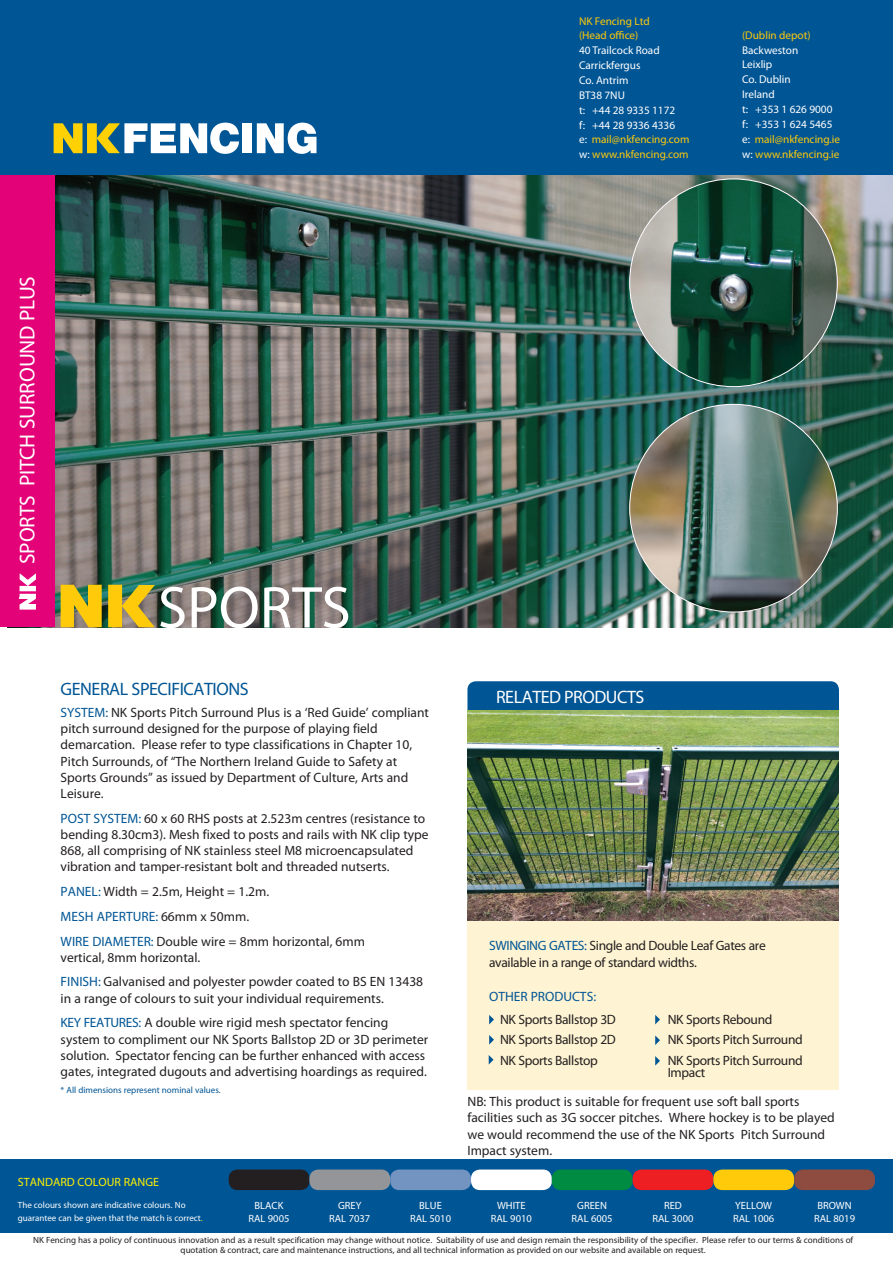
<style>
.page{position:relative;width:893px;height:1263px;background:#fff}
.page>*{position:absolute;margin:0;border:0;box-sizing:border-box;transform-origin:0 0}
.t1{font:59.7px "Myriad Pro";color:#fff}
.t2{font:900 59.4px "Helvetica Neue";color:#fff}
.t3{font:900 22.95px "Helvetica Neue";color:#fff}
.t4{font:21.45px "Myriad Pro";letter-spacing:-.005em;color:#fff}
.t5{font:18px "Myriad Pro";letter-spacing:-.025em;color:#005595}
.t6{font:18px "Myriad Pro";letter-spacing:-.025em;color:#fff}
.t7{font:13.5px/16.2px "Myriad Pro";color:#231f20}
.t8{font:13.5px/20.5px "Myriad Pro";letter-spacing:-.025em;color:#231f20}
.t9{font:13.5px "Myriad Pro";color:#005595}
.t10{font:12px "Myriad Pro";color:#fff101}
.t11{font:11.25px/14.9px "Myriad Pro";color:#fff}
.t12{font:11.25px/14.9px "Myriad Pro";color:#feca0a}
.t13{font:10.5px/12.6px "Myriad Pro";color:#fff;text-align:center}
.t14{font:9px/10.8px "Myriad Pro";color:#231f20;text-align:center}
.t15{font:9px/13.5px "Myriad Pro";color:#fff}
.t16{font:9px "Myriad Pro";color:#005595}
.s1{color:#feca0a}
.s2{color:#005595}
.s3{color:#fff101}
</style>
<div class="page">
<div style="left:467px;top:681px;width:372px;height:63px;background:#005595;border-radius:9px"></div>
<div style="left:467px;top:728px;width:372px;height:361px;background:#fef3d2"></div>
<img style="left:467px;top:710px;width:372px;height:210px">
<img style="left:54px;top:175px;width:839px;height:452px">
<div style="left:0;top:164px;width:54px;height:463px;background:#e40278"></div>
<svg style="left:20px;top:573px;width:16px;height:37px"></svg>
<img style="left:630px;top:179px;width:207px;height:208px;border-radius:103px">
<img style="left:630px;top:404px;width:207px;height:208px;border-radius:104px">
<svg style="left:108px;top:585px;width:47px;height:42px;background:#cbae31"></svg>
<svg style="left:61px;top:585px;width:41px;height:42px"></svg>
<div style="left:69px;top:598px;width:5px;height:29px;background:#feca0a"></div>
<div style="left:88px;top:585px;width:5px;height:29px;background:#feca0a"></div>
<div style="left:0;top:1159px;width:893px;height:73px;background:#005595"></div>
<div style="left:229px;top:1169px;width:80px;height:21px;background:#231f20;border-radius:9px"></div>
<div style="left:309px;top:1169px;width:81px;height:21px;background:#939598;border-radius:9px"></div>
<div style="left:390px;top:1169px;width:81px;height:21px;background:#7393c1;border-radius:9px"></div>
<div style="left:471px;top:1169px;width:81px;height:21px;background:#fff;border-radius:9px"></div>
<div style="left:552px;top:1169px;width:81px;height:21px;background:#008b43;border-radius:9px"></div>
<div style="left:633px;top:1169px;width:80px;height:21px;background:#ee1f23;border-radius:9px"></div>
<div style="left:713px;top:1169px;width:81px;height:21px;background:#feca0a;border-radius:9px"></div>
<div style="left:794px;top:1169px;width:81px;height:21px;background:#8e4b40;border-radius:9px"></div>
<svg style="left:489px;top:1015px;width:5px;height:9px"></svg>
<svg style="left:489px;top:1035px;width:5px;height:9px"></svg>
<svg style="left:655px;top:1015px;width:5px;height:9px"></svg>
<svg style="left:655px;top:1035px;width:5px;height:10px"></svg>
<svg style="left:655px;top:1056px;width:5px;height:10px"></svg>
<svg style="left:489px;top:1055px;width:4px;height:9px"></svg>
<div style="left:0;top:0;width:893px;height:175px;background:#005595"></div>
<svg style="left:54px;top:123px;width:185px;height:31px"></svg>
<div style="left:243px;top:123px;width:9px;height:30px;background:#fff"></div>
<svg style="left:257px;top:123px;width:59px;height:31px"></svg>
<h3 class="t3" style="left:14px;top:564px;width:397px;rotate:-90deg">MESH PANEL FENCING SYSTEMS</h3>
<h3 class="t4" style="left:14px;top:564px;width:289px;rotate:-90deg">SPORTS PITCH SURROUND PLUS</h3>
<p class="t12" style="left:579px;top:13px;width:72px">NK Fencing Ltd (Head office)</p>
<p class="t11" style="left:579px;top:43px;width:112px">40 Trailcock Road<br>Carrickfergus<br>Co. Antrim<br>BT38 7NU<br>t: +44 28 9335 1172<br>f: +44 28 9336 4336<br>e: <span class="s1">mail@nkfencing.com </span>w: <span class="s1">www.nkfencing.com</span></p>
<p class="t12" style="left:742px;top:27px;width:70px">(Dublin depot)</p>
<p class="t11" style="left:742px;top:42px;width:100px">Backweston<br>Leixlip<br>Co. Dublin<br>Ireland<br>t: +353 1 626 9000 f: +353 1 624 5465 e: <span class="s1">mail@nkfencing.ie </span>w: <span class="s1">www.nkfencing.ie</span></p>
<h2 class="t2" style="left:158px;top:571px;width:289px">ROLLTOP</h2>
<h1 class="t1" style="left:158px;top:571px;width:195px">SPORTS</h1>
<h3 class="t5" style="left:61px;top:678px;width:190px">GENERAL SPECIFICATIONS</h3>
<p class="t7" style="left:61px;top:704px;width:370px"><span class="s2">SYSTEM:</span> NK Sports Pitch Surround Plus is a ‘Red Guide’ compliant pitch surround designed for the purpose of playing field demarcation. Please refer to type classifications in Chapter 10, Pitch Surrounds, of “The Northern Ireland Guide to Safety at Sports Grounds” as issued by Department of Culture, Arts and Leisure.</p>
<p class="t7" style="left:61px;top:810px;width:369px"><span class="s2">POST SYSTEM:</span> 60 x 60 RHS posts at 2.523m centres (resistance to bending 8.30cm3). Mesh fixed to posts and rails with NK clip type 868, all comprising of NK stainless steel M8 microencapsulated vibration and tamper-resistant bolt and threaded nutserts.</p>
<p class="t7" style="left:61px;top:879px;width:306px;line-height:24.8px"><span class="s2">PANEL:</span> Width = 2.5m, Height = 1.2m.<br><span class="s2">MESH APERTURE:</span> 66mm x 50mm.<br><span class="s2">WIRE DIAMETER:</span> Double wire = 8mm horizontal, 6mm</p>
<p class="t7" style="left:61px;top:944px;width:364px;line-height:24.8px">vertical, 8mm horizontal.<br><span class="s2">FINISH:</span> Galvanised and polyester powder coated to BS EN 13438</p>
<p class="t7" style="left:61px;top:985px;width:329px;line-height:24.8px">in a range of colours to suit your individual requirements.<br><span class="s2">KEY FEATURES:</span> A double wire rigid mesh spectator fencing</p>
<p class="t7" style="left:61px;top:1031px;width:369px">system to compliment our NK Sports Ballstop 2D or 3D perimeter solution. Spectator fencing can be further enhanced with access gates, integrated dugouts and advertising hoardings as required.</p>
<p class="t16" style="left:61px;top:1085px;width:162px">* All dimensions represent nominal values.</p>
<h3 class="t6" style="left:496px;top:685px;width:150px">RELATED PRODUCTS</h3>
<p class="t8" style="left:489px;top:938px;width:278px;line-height:16.2px"><span class="s2">SWINGING GATES:</span> Single and Double Leaf Gates are available in a range of standard widths.</p>
<p class="t9" style="left:489px;top:988px;width:108px">OTHER PRODUCTS:</p>
<p class="t7" style="left:500px;top:1009px;width:117px;line-height:20.5px;text-align:justify">NK Sports Ballstop 3D NK Sports Ballstop 2D NK Sports Ballstop</p>
<p class="t8" style="left:668px;top:1009px;width:137px">NK Sports Rebound<br>NK Sports Pitch Surround<br>NK Sports Pitch Surround</p>
<p class="t7" style="left:668px;top:1064px;width:39px">Impact</p>
<p class="t7" style="left:467px;top:1093px;width:369px">NB: This product is suitable for frequent use soft ball sports facilities such as 3G soccer pitches. Where hockey is to be played we would recommend the use of the NK Sports Pitch Surround Impact system.</p>
<p class="t10" style="left:18px;top:1174px;width:143px">STANDARD COLOUR RANGE</p>
<p class="t15" style="left:18px;top:1198px;width:186px">The colours shown are indicative colours. No guarantee can be given that the match is correct<span class="s3">.</span></p>
<p class="t13" style="left:248px;top:1199px;width:43px">BLACK<br>RAL 9005</p>
<p class="t13" style="left:329px;top:1199px;width:43px">GREY<br>RAL 7037</p>
<p class="t13" style="left:410px;top:1199px;width:43px">BLUE<br>RAL 5010</p>
<p class="t13" style="left:491px;top:1199px;width:43px">WHITE<br>RAL 9010</p>
<p class="t13" style="left:572px;top:1199px;width:43px">GREEN<br>RAL 6005</p>
<p class="t13" style="left:652px;top:1199px;width:43px">RED<br>RAL 3000</p>
<p class="t13" style="left:733px;top:1199px;width:43px;text-align:left">YELLOW<br>RAL 1006</p>
<p class="t13" style="left:814px;top:1199px;width:43px">BROWN<br>RAL 8019</p>
<p class="t14" style="left:33px;top:1234px;width:822px">NK Fencing has a policy of continuous innovation and as a result specification may change without notice. Suitability of use and design remain the responsibility of the specifier. Please refer to our terms &amp; conditions of quotation &amp; contract, care and maintenance instructions, and all technical information as provided on our website and available on request.</p>
</div>
